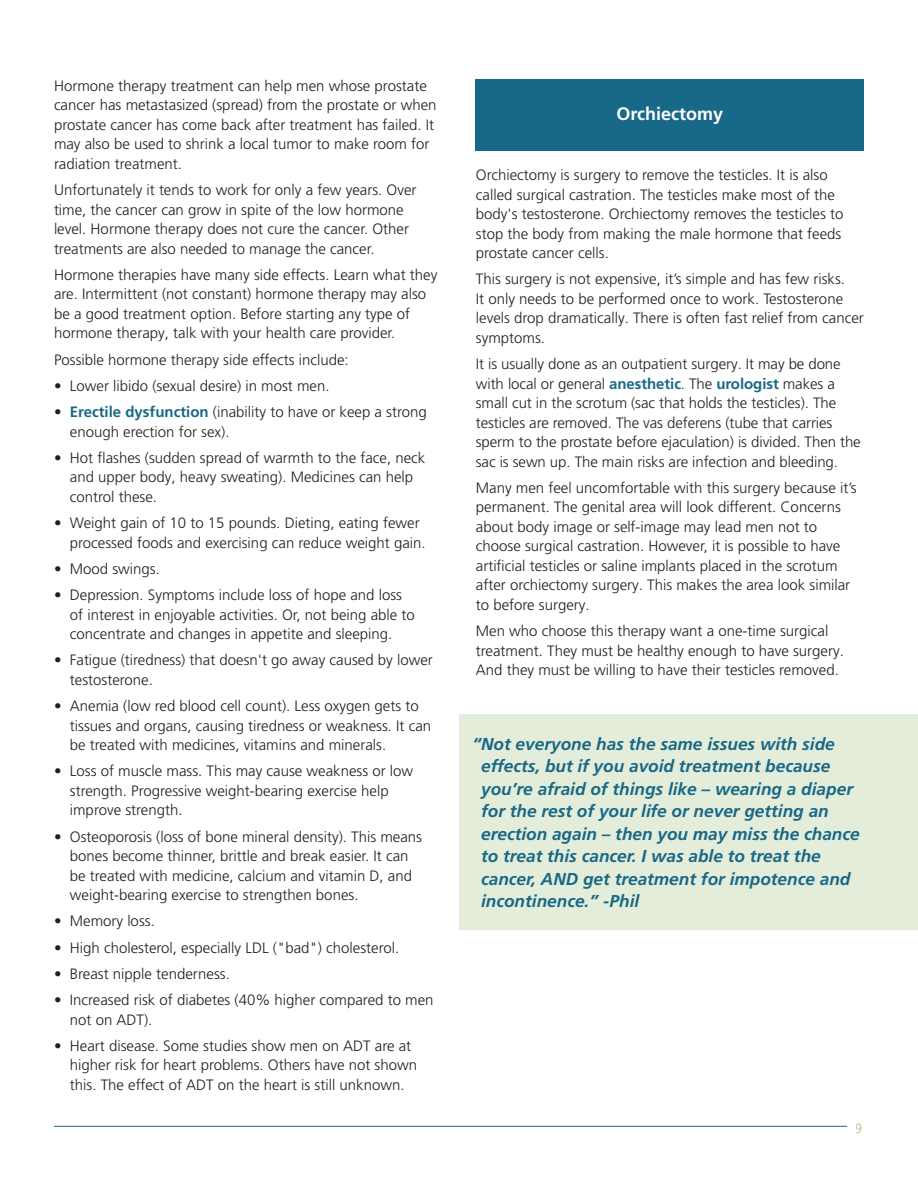
<style>
.page{position:relative;width:918px;height:1188px;background:#fff}
.page>*{position:absolute;margin:0;border:0;box-sizing:border-box;transform-origin:0 0}
.Header3{font:700 18px "Frutiger LT Pro";color:#fff}
.Subhead1{font:italic 700 17.25px/22.5px "Frutiger LT Pro";color:#186887}
.Body1{font:300 15px/19.5px "Frutiger LT Pro";color:#231f20}
.t1{font:300 condensed 13.5px "Frutiger LT Pro";color:#9ec482}
.s1{font-weight:700;color:#186887}
</style>
<div class="page">
<hr style="left:54px;top:1126px;width:793px;height:1px;background:#186887">
<div style="left:476px;top:80px;width:388px;height:72px;background:#186887"></div>
<div style="left:459px;top:714px;width:459px;height:216px;background:#e4edda"></div>
<p class="Body1" style="left:54px;top:76px;width:384px">Hormone therapy treatment can help men whose prostate cancer has metastasized (spread) from the prostate or when prostate cancer has come back after treatment has failed. It may also be used to shrink a local tumor to make room for radiation treatment.</p>
<p class="Body1" style="left:54px;top:180px;width:364px">Unfortunately it tends to work for only a few years. Over time, the cancer can grow in spite of the low hormone level. Hormone therapy does not cure the cancer. Other treatments are also needed to manage the cancer.</p>
<p class="Body1" style="left:54px;top:265px;width:385px">Hormone therapies have many side effects. Learn what they are. Intermittent (not constant) hormone therapy may also be a good treatment option. Before starting any type of hormone therapy, talk with your health care provider.</p>
<p class="Body1" style="left:54px;top:350px;width:296px">Possible hormone therapy side effects include:</p>
<p class="Body1" style="left:54px;top:376px;width:274px">• Lower libido (sexual desire) in most men.</p>
<p class="Body1" style="left:70px;top:402px;width:359px;text-indent:-16px">• <span class="s1">Erectile dysfunction</span> (inability to have or keep a strong enough erection for sex).</p>
<p class="Body1" style="left:70px;top:448px;width:357px;text-indent:-16px">• Hot flashes (sudden spread of warmth to the face, neck and upper body, heavy sweating). Medicines can help control these.</p>
<p class="Body1" style="left:54px;top:513px;width:370px;text-align:right">• Weight gain of 10 to 15 pounds. Dieting, eating fewer processed foods and exercising can reduce weight gain.</p>
<p class="Body1" style="left:54px;top:559px;width:104px">• Mood swings.</p>
<p class="Body1" style="left:70px;top:585px;width:347px;text-indent:-16px">• Depression. Symptoms include loss of hope and loss of interest in enjoyable activities. Or, not being able to concentrate and changes in appetite and sleeping.</p>
<p class="Body1" style="left:70px;top:650px;width:365px;text-indent:-16px">• Fatigue (tiredness) that doesn't go away caused by lower testosterone.</p>
<p class="Body1" style="left:70px;top:696px;width:363px;text-indent:-16px">• Anemia (low red blood cell count). Less oxygen gets to tissues and organs, causing tiredness or weakness. It can be treated with medicines, vitamins and minerals.</p>
<p class="Body1" style="left:70px;top:761px;width:345px;text-indent:-16px">• Loss of muscle mass. This may cause weakness or low strength. Progressive weight-bearing exercise help improve strength.</p>
<p class="Body1" style="left:70px;top:827px;width:354px;text-indent:-16px">• Osteoporosis (loss of bone mineral density). This means bones become thinner, brittle and break easier. It can be treated with medicine, calcium and vitamin D, and weight-bearing exercise to strengthen bones.</p>
<p class="Body1" style="left:54px;top:911px;width:99px">• Memory loss.</p>
<p class="Body1" style="left:54px;top:938px;width:344px">• High cholesterol, especially LDL ("bad") cholesterol.</p>
<p class="Body1" style="left:54px;top:964px;width:174px">• Breast nipple tenderness.</p>
<p class="Body1" style="left:70px;top:990px;width:365px;text-indent:-16px">• Increased risk of diabetes (40% higher compared to men not on ADT).</p>
<p class="Body1" style="left:70px;top:1036px;width:349px;text-indent:-16px">• Heart disease. Some studies show men on ADT are at higher risk for heart problems. Others have not shown this. The effect of ADT on the heart is still unknown.</p>
<p class="Header3" style="left:617px;top:103px;width:108px">Orchiectomy</p>
<p class="Body1" style="left:476px;top:165px;width:369px">Orchiectomy is surgery to remove the testicles. It is also called surgical castration. The testicles make most of the body's testosterone. Orchiectomy removes the testicles to stop the body from making the male hormone that feeds prostate cancer cells.</p>
<p class="Body1" style="left:476px;top:269px;width:390px">This surgery is not expensive, it’s simple and has few risks.<br>It only needs to be performed once to work. Testosterone levels drop dramatically. There is often fast relief from cancer symptoms.</p>
<p class="Body1" style="left:476px;top:354px;width:386px">It is usually done as an outpatient surgery. It may be done with local or general <span class="s1">anesthetic</span>. The <span class="s1">urologist</span> makes a small cut in the scrotum (sac that holds the testicles). The testicles are removed. The vas deferens (tube that carries sperm to the prostate before ejaculation) is divided. Then the sac is sewn up. The main risks are infection and bleeding.</p>
<p class="Body1" style="left:476px;top:478px;width:382px">Many men feel uncomfortable with this surgery because it’s permanent. The genital area will look different. Concerns about body image or self-image may lead men not to choose surgical castration. However, it is possible to have artificial testicles or saline implants placed in the scrotum after orchiectomy surgery. This makes the area look similar to before surgery.</p>
<p class="Body1" style="left:476px;top:621px;width:367px">Men who choose this therapy want a one-time surgical treatment. They must be healthy enough to have surgery.<br>And they must be willing to have their testicles removed.</p>
<p class="Subhead1" style="left:481px;top:733px;width:380px;text-indent:-9px">“Not everyone has the same issues with side effects, but if you avoid treatment because you’re afraid of things like – wearing a diaper for the rest of your life or never getting an erection again – then you may miss the chance to treat this cancer. I was able to treat the cancer, AND get treatment for impotence and incontinence.” -Phil</p>
<p class="t1" style="left:856px;top:1120px;width:8px">9</p>
</div>
